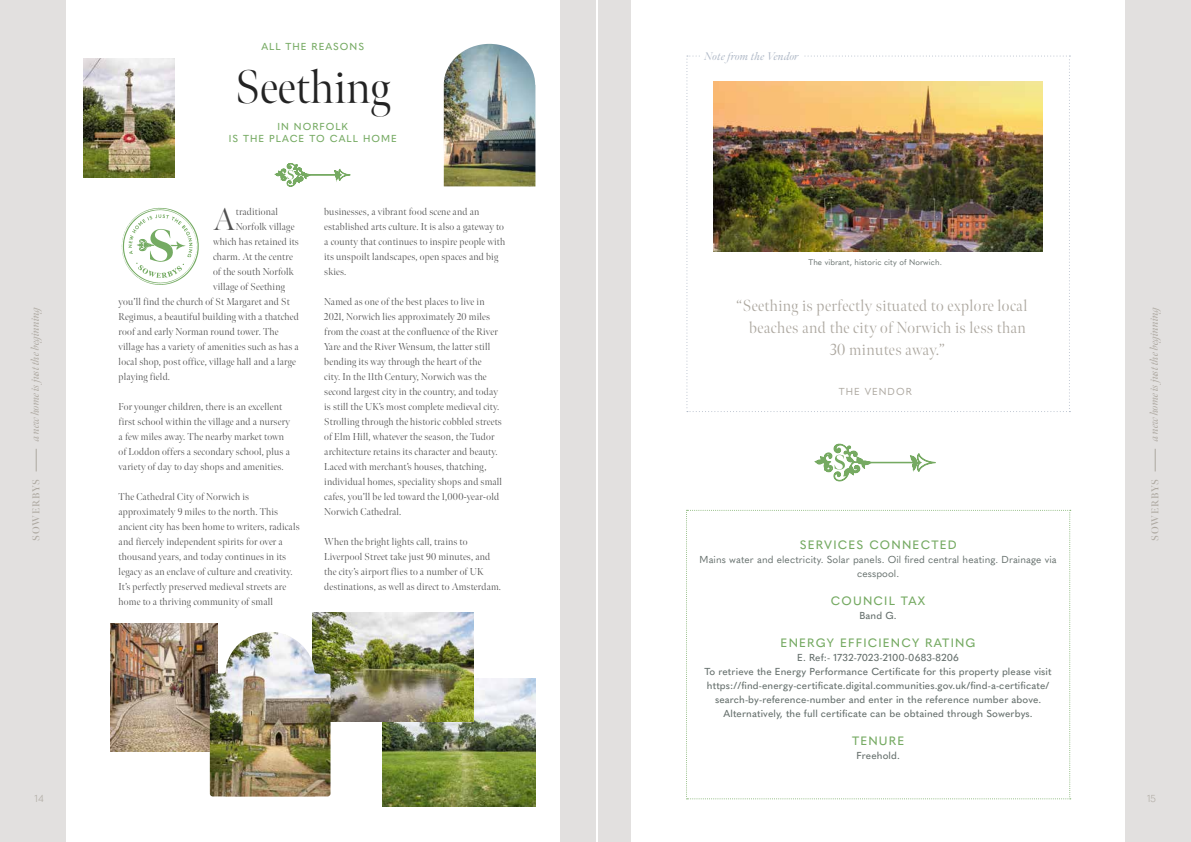
<style>
.page{position:relative;width:1191px;height:842px;background:#fff}
.page>*{position:absolute;margin:0;border:0;box-sizing:border-box;transform-origin:0 0}
.t1{font:300 47px "Meno Banner";color:#232323}
.t2{font:300 31.6px "Meno Banner";color:#4f4f4f}
.t3{font:300 16px "Meno Banner";letter-spacing:.025em;color:#ada8a0}
.t4{font:500 12px "Quasimoda";letter-spacing:.1em;color:#76aa63}
.t5{font:italic 11px "Meno Banner";letter-spacing:-.01em;color:#ada8a0}
.t6{font:italic 11px "Meno Banner";letter-spacing:.025em;color:#abb5c4}
.t7{font:300 10px/15px "Meno Banner";letter-spacing:.02em;color:#4f4f4f}
.t8{font:500 10px/14px "Quasimoda";letter-spacing:.01em;color:#656f6c;text-align:center}
.t9{font:10px/14px "Quasimoda";letter-spacing:.01em;color:#656f6c;text-align:center}
.t10{font:500 10px/12px "Quasimoda";letter-spacing:.1em;color:#76aa63;text-align:center}
.t11{font:600 10px "Meno Banner";letter-spacing:.08em;color:#ada8a0}
.t12{font:10px "Quasimoda";letter-spacing:.1em;color:#aca79f}
.t13{font:300 10px "Quasimoda";color:#ada8a0}
.t14{font:8px "Quasimoda";letter-spacing:.01em;color:#656f6c}
</style>
<div class="page">
<div style="left:0;top:0;width:595px;height:842px;background:#e2e0df"></div>
<div style="left:597px;top:0;width:594px;height:842px;background:#e2e0df"></div>
<svg style="left:36px;top:449px;width:1px;height:22px"></svg>
<svg style="left:1155px;top:449px;width:1px;height:22px"></svg>
<div style="left:66px;top:0;width:493px;height:842px;background:#fff"></div>
<img style="left:444px;top:44px;width:91px;height:142px">
<div style="left:631px;top:0;width:493px;height:842px;background:#fff"></div>
<img style="left:84px;top:59px;width:91px;height:119px">
<img style="left:382px;top:678px;width:153px;height:128px">
<img style="left:110px;top:624px;width:108px;height:127px">
<img style="left:313px;top:612px;width:160px;height:110px">
<img style="left:210px;top:632px;width:120px;height:165px">
<svg style="left:121px;top:208px;width:78px;height:77px"></svg>
<svg style="left:275px;top:163px;width:75px;height:23px"></svg>
<svg style="left:815px;top:444px;width:120px;height:37px"></svg>
<svg style="left:686px;top:56px;width:384px;height:356px"></svg>
<img style="left:714px;top:81px;width:328px;height:170px">
<div style="left:700px;top:51px;width:103px;height:9px;background:#fff"></div>
<svg style="left:686px;top:510px;width:384px;height:289px"></svg>
<p class="t10" style="left:261px;top:40px;width:104px">ALL THE REASONS</p>
<h1 class="t1" style="left:235px;top:59px;width:157px">Seething</h1>
<p class="t10" style="left:229px;top:120px;width:169px">IN NORFOLK<br>IS THE PLACE TO CALL HOME</p>
<p class="t6" style="left:704px;top:49px;width:96px">Note from the Vendor</p>
<p class="t7" style="left:324px;top:205px;width:183px">businesses, a vibrant food scene and an established arts culture. It is also a gateway to a county that continues to inspire people with its unspoilt landscapes, open spaces and big skies.</p>
<p class="t7" style="left:324px;top:295px;width:179px">Named as one of the best places to live in 2021, Norwich lies approximately 20 miles from the coast at the confluence of the River Yare and the River Wensum, the latter still bending its way through the heart of the<br>city. In the 11th Century, Norwich was the second largest city in the country, and today is still the UK’s most complete medieval city.<br>Strolling through the historic cobbled streets of Elm Hill, whatever the season, the Tudor architecture retains its character and beauty.<br>Laced with merchant’s houses, thatching, individual homes, speciality shops and small cafes, you’ll be led toward the 1,000-year-old Norwich Cathedral.</p>
<p class="t7" style="left:324px;top:535px;width:178px">When the bright lights call, trains to Liverpool Street take just 90 minutes, and the city’s airport flies to a number of UK destinations, as well as direct to Amsterdam.</p>
<h2 class="t2" style="left:213px;top:201px;width:24px">A</h2>
<p class="t7" style="left:236px;top:205px;width:44px">traditional</p>
<p class="t7" style="left:236px;top:220px;width:60px">Norfolk village</p>
<p class="t7" style="left:213px;top:235px;width:87px">which has retained its</p>
<p class="t7" style="left:213px;top:250px;width:81px">charm. At the centre</p>
<p class="t7" style="left:213px;top:265px;width:82px">of the south Norfolk</p>
<p class="t7" style="left:213px;top:280px;width:73px">village of Seething</p>
<p class="t7" style="left:119px;top:295px;width:173px">you’ll find the church of St Margaret and St</p>
<p class="t7" style="left:119px;top:310px;width:182px">Regimus, a beautiful building with a thatched</p>
<p class="t7" style="left:119px;top:325px;width:161px">roof and early Norman round tower. The</p>
<p class="t7" style="left:119px;top:340px;width:182px">village has a variety of amenities such as has a</p>
<p class="t7" style="left:119px;top:355px;width:179px">local shop, post office, village hall and a large</p>
<p class="t7" style="left:119px;top:370px;width:53px">playing field.</p>
<p class="t7" style="left:119px;top:400px;width:173px">For younger children, there is an excellent first school within the village and a nursery a few miles away. The nearby market town of Loddon offers a secondary school, plus a variety of day to day shops and amenities.</p>
<p class="t7" style="left:119px;top:490px;width:182px">The Cathedral City of Norwich is approximately 9 miles to the north. This ancient city has been home to writers, radicals and fiercely independent spirits for over a thousand years, and today continues in its legacy as an enclave of culture and creativity.<br>It’s perfectly preserved medieval streets are home to a thriving community of small</p>
<p class="t14" style="left:808px;top:256px;width:135px">The vibrant, historic city of Norwich.</p>
<h3 class="t3" style="left:736px;top:296px;width:293px">“Seething is perfectly situated to explore local</h3>
<h3 class="t3" style="left:749px;top:318px;width:278px">beaches and the city of Norwich is less than</h3>
<h3 class="t3" style="left:830px;top:340px;width:116px">30 minutes away.”</h3>
<p class="t12" style="left:838px;top:383px;width:74px">THE VENDOR</p>
<p class="t5" style="left:29px;top:441px;width:138px;rotate:-90deg">a new home is just the beginning</p>
<p class="t5" style="left:1147px;top:441px;width:138px;rotate:-90deg">a new home is just the beginning</p>
<p class="t11" style="left:30px;top:541px;width:63px;rotate:-90deg">SOWERBYS</p>
<p class="t11" style="left:1149px;top:541px;width:63px;rotate:-90deg">SOWERBYS</p>
<p class="t4" style="left:799px;top:536px;width:158px">SERVICES CONNECTED</p>
<p class="t9" style="left:699px;top:552px;width:358px">Mains water and electricity. Solar panels. Oil fired central heating. Drainage via cesspool.</p>
<p class="t4" style="left:831px;top:592px;width:96px">COUNCIL TAX</p>
<p class="t8" style="left:859px;top:608px;width:39px">Band G.</p>
<p class="t4" style="left:780px;top:634px;width:196px">ENERGY EFFICIENCY RATING</p>
<p class="t8" style="left:704px;top:650px;width:348px">E. Ref:- 1732-7023-2100-0683-8206<br>To retrieve the Energy Performance Certificate for this property please visit https://find-energy-certificate.digital.communities.gov.uk/find-a-certificate/ search-by-reference-number and enter in the reference number above.<br>Alternatively, the full certificate can be obtained through Sowerbys.</p>
<p class="t4" style="left:852px;top:732px;width:54px">TENURE</p>
<p class="t8" style="left:856px;top:748px;width:45px">Freehold.</p>
<p class="t13" style="left:35px;top:791px;width:11px">14</p>
<p class="t13" style="left:1147px;top:791px;width:10px">15</p>
</div>
